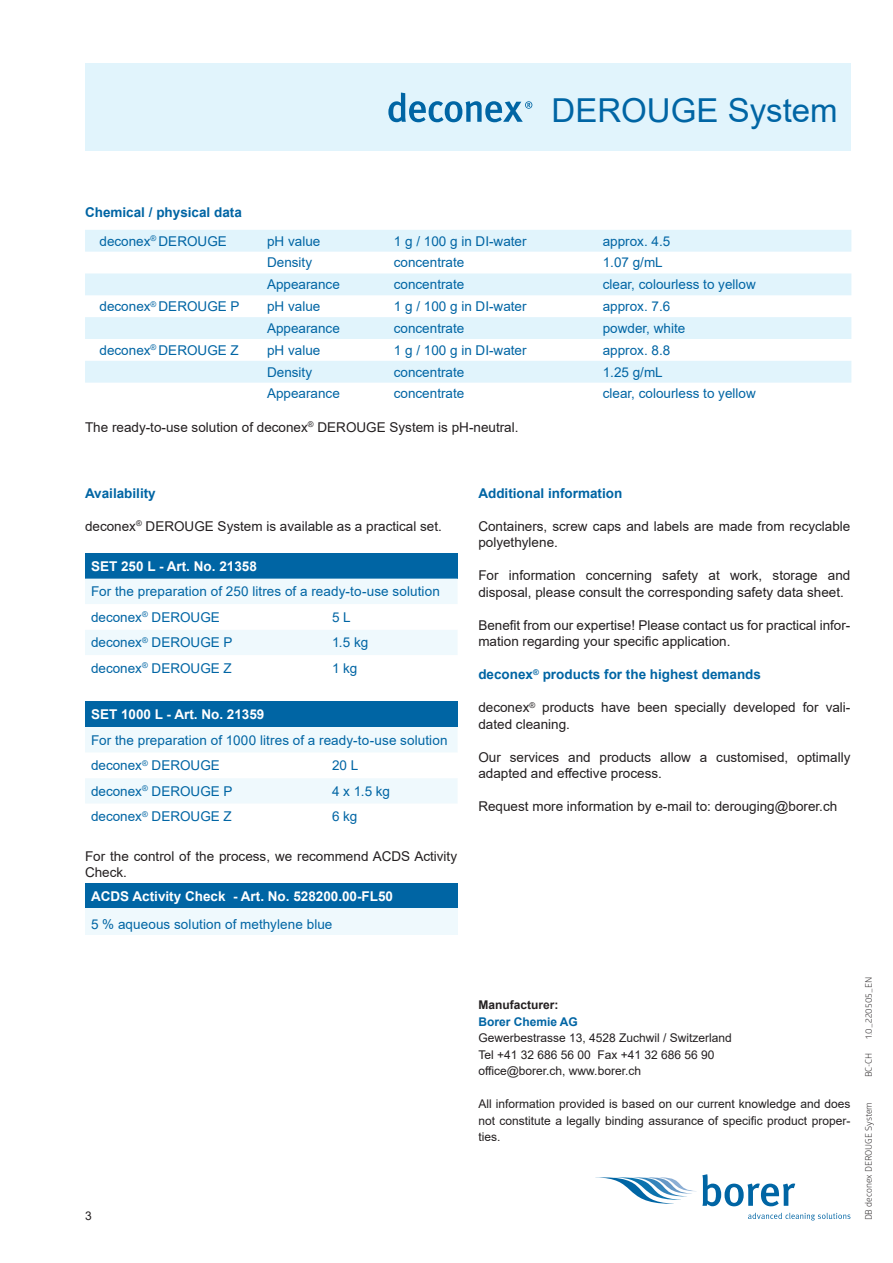
<style>
.page{position:relative;width:893px;height:1263px;background:#fff}
.page>*{position:absolute;margin:0;border:0;box-sizing:border-box;transform-origin:0 0}
.t1{font:33px "Arial";color:#0065a4}
.t2{font:13.5px/16.5px "Arial";color:#231f20}
.t3{font:13.5px/25.5px "Arial";color:#0065a4}
.t4{font:700 13.5px/28.7px "Arial";color:#0065a4;text-align:center}
.t5{font:700 13.5px "Arial";color:#fff}
.t6{font:12px/16.5px "Arial";color:#231f20}
.t7{font:700 12px "Arial";color:#231f20}
.t8{font:700 12px "Arial";color:#0065a4}
.t9{font:9px "Glober";color:#231f20}
.s1{font-weight:400}
</style>
<div class="page">
<svg style="left:595px;top:1174px;width:200px;height:32px"></svg>
<svg style="left:748px;top:1213px;width:102px;height:7px"></svg>
<div style="left:85px;top:64px;width:765px;height:87px;background:#e1f4fc"></div>
<svg style="left:388px;top:93px;width:144px;height:29px"></svg>
<div style="left:85px;top:553px;width:373px;height:26px;background:#0065a4"></div>
<svg style="left:85px;top:579px;width:372px;height:76px"></svg>
<div style="left:85px;top:702px;width:373px;height:25px;background:#0065a4"></div>
<svg style="left:85px;top:727px;width:372px;height:76px"></svg>
<div style="left:85px;top:883px;width:373px;height:26px;background:#0065a4"></div>
<div style="left:85px;top:909px;width:373px;height:26px;background:#eff9fd"></div>
<svg style="left:85px;top:230px;width:766px;height:153px;fill:#e1f4fc"></svg>
<h1 class="t1" style="left:552px;top:88px;width:288px">DEROUGE System</h1>
<p class="t4" style="left:85px;top:198px;width:158px">Chemical / physical data <span class="s1">deconex</span><sup>®</sup> <span class="s1">DEROUGE</span></p>
<p class="t3" style="left:267px;top:228px;width:55px">pH value</p>
<p class="t3" style="left:394px;top:228px;width:134px">1 g / 100 g in DI-water</p>
<p class="t3" style="left:603px;top:228px;width:69px">approx. 4.5</p>
<p class="t3" style="left:267px;top:250px;width:47px">Density</p>
<p class="t3" style="left:394px;top:250px;width:72px">concentrate</p>
<p class="t3" style="left:603px;top:250px;width:62px">1.07 g/mL</p>
<p class="t3" style="left:267px;top:272px;width:74px">Appearance</p>
<p class="t3" style="left:394px;top:272px;width:72px">concentrate</p>
<p class="t3" style="left:603px;top:272px;width:155px">clear, colourless to yellow</p>
<p class="t3" style="left:100px;top:294px;width:142px">deconex<sup>®</sup> DEROUGE P</p>
<p class="t3" style="left:267px;top:294px;width:55px">pH value</p>
<p class="t3" style="left:394px;top:294px;width:134px">1 g / 100 g in DI-water</p>
<p class="t3" style="left:603px;top:294px;width:69px">approx. 7.6</p>
<p class="t3" style="left:267px;top:315px;width:74px">Appearance</p>
<p class="t3" style="left:394px;top:315px;width:72px">concentrate</p>
<p class="t3" style="left:603px;top:315px;width:84px">powder, white</p>
<p class="t3" style="left:100px;top:337px;width:141px">deconex<sup>®</sup> DEROUGE Z</p>
<p class="t3" style="left:267px;top:337px;width:55px">pH value</p>
<p class="t3" style="left:394px;top:337px;width:134px">1 g / 100 g in DI-water</p>
<p class="t3" style="left:603px;top:337px;width:69px">approx. 8.8</p>
<p class="t3" style="left:267px;top:359px;width:47px">Density</p>
<p class="t3" style="left:394px;top:359px;width:72px">concentrate</p>
<p class="t3" style="left:603px;top:359px;width:62px">1.25 g/mL</p>
<p class="t3" style="left:267px;top:381px;width:74px">Appearance</p>
<p class="t3" style="left:394px;top:381px;width:72px">concentrate</p>
<p class="t3" style="left:603px;top:381px;width:155px">clear, colourless to yellow</p>
<p class="t2" style="left:85px;top:418px;width:435px">The ready-to-use solution of deconex<sup>®</sup> DEROUGE System is pH-neutral.</p>
<p class="t4" style="left:85px;top:479px;width:72px">Availability</p>
<p class="t2" style="left:85px;top:517px;width:358px">deconex<sup>®</sup> DEROUGE System is available as a practical set.</p>
<p class="t5" style="left:91px;top:556px;width:167px">SET 250 L - Art. No. 21358</p>
<p class="t3" style="left:91px;top:579px;width:350px">For the preparation of 250 litres of a ready-to-use solution deconex<sup>®</sup> DEROUGE</p>
<p class="t3" style="left:332px;top:604px;width:20px">5 L</p>
<p class="t3" style="left:91px;top:630px;width:143px">deconex<sup>®</sup> DEROUGE P</p>
<p class="t3" style="left:332px;top:630px;width:38px">1.5 kg</p>
<p class="t3" style="left:91px;top:655px;width:142px">deconex<sup>®</sup> DEROUGE Z</p>
<p class="t3" style="left:332px;top:655px;width:27px">1 kg</p>
<p class="t5" style="left:91px;top:705px;width:175px">SET 1000 L - Art. No. 21359</p>
<p class="t3" style="left:91px;top:727px;width:358px">For the preparation of 1000 litres of a ready-to-use solution deconex<sup>®</sup> DEROUGE</p>
<p class="t3" style="left:332px;top:753px;width:28px">20 L</p>
<p class="t3" style="left:91px;top:778px;width:143px">deconex<sup>®</sup> DEROUGE P</p>
<p class="t3" style="left:332px;top:778px;width:60px">4 x 1.5 kg</p>
<p class="t3" style="left:91px;top:804px;width:142px">deconex<sup>®</sup> DEROUGE Z</p>
<p class="t3" style="left:332px;top:804px;width:27px">6 kg</p>
<p class="t2" style="left:85px;top:847px;width:374px">For the control of the process, we recommend ACDS Activity<br>Check.</p>
<p class="t5" style="left:91px;top:886px;width:304px">ACDS Activity Check - Art. No. 528200.00-FL50</p>
<p class="t3" style="left:91px;top:911px;width:243px">5 % aqueous solution of methylene blue</p>
<p class="t6" style="left:85px;top:1208px;width:8px">3</p>
<p class="t4" style="left:478px;top:479px;width:146px">Additional information</p>
<p class="t2" style="left:478px;top:517px;width:374px">Containers, screw caps and labels are made from recyclable polyethylene.</p>
<p class="t2" style="left:478px;top:567px;width:374px">For information concerning safety at work, storage and disposal, please consult the corresponding safety data sheet.</p>
<p class="t2" style="left:478px;top:616px;width:374px">Benefit from our expertise! Please contact us for practical infor&shy;mation regarding your specific application.</p>
<p class="t4" style="left:478px;top:660px;width:284px">deconex<sup>®</sup> products for the highest demands</p>
<p class="t2" style="left:478px;top:699px;width:374px">deconex<sup>®</sup> products have been specially developed for vali&shy;dated cleaning.</p>
<p class="t2" style="left:478px;top:748px;width:374px">Our services and products allow a customised, optimally adapted and effective process.</p>
<p class="t2" style="left:478px;top:798px;width:360px">Request more information by e-mail to: derouging@borer.ch</p>
<p class="t7" style="left:478px;top:996px;width:82px">Manufacturer:</p>
<p class="t8" style="left:478px;top:1013px;width:101px">Borer Chemie AG</p>
<p class="t6" style="left:478px;top:1029px;width:255px">Gewerbestrasse 13, 4528 Zuchwil / Switzerland<br>Tel +41 32 686 56 00 Fax +41 32 686 56 90 office@borer.ch, www.borer.ch</p>
<p class="t6" style="left:478px;top:1095px;width:374px;text-align:justify">All information provided is based on our current knowledge and does not constitute a legally binding assurance of specific product proper&shy;ties.</p>
<p class="t9" style="left:862px;top:1039px;width:63px;rotate:-90deg">1.0_220505_EN</p>
<p class="t9" style="left:862px;top:1077px;width:26px;rotate:-90deg">BC-CH</p>
<p class="t9" style="left:862px;top:1220px;width:120px;rotate:-90deg">DB deconex DEROUGE System</p>
</div>
